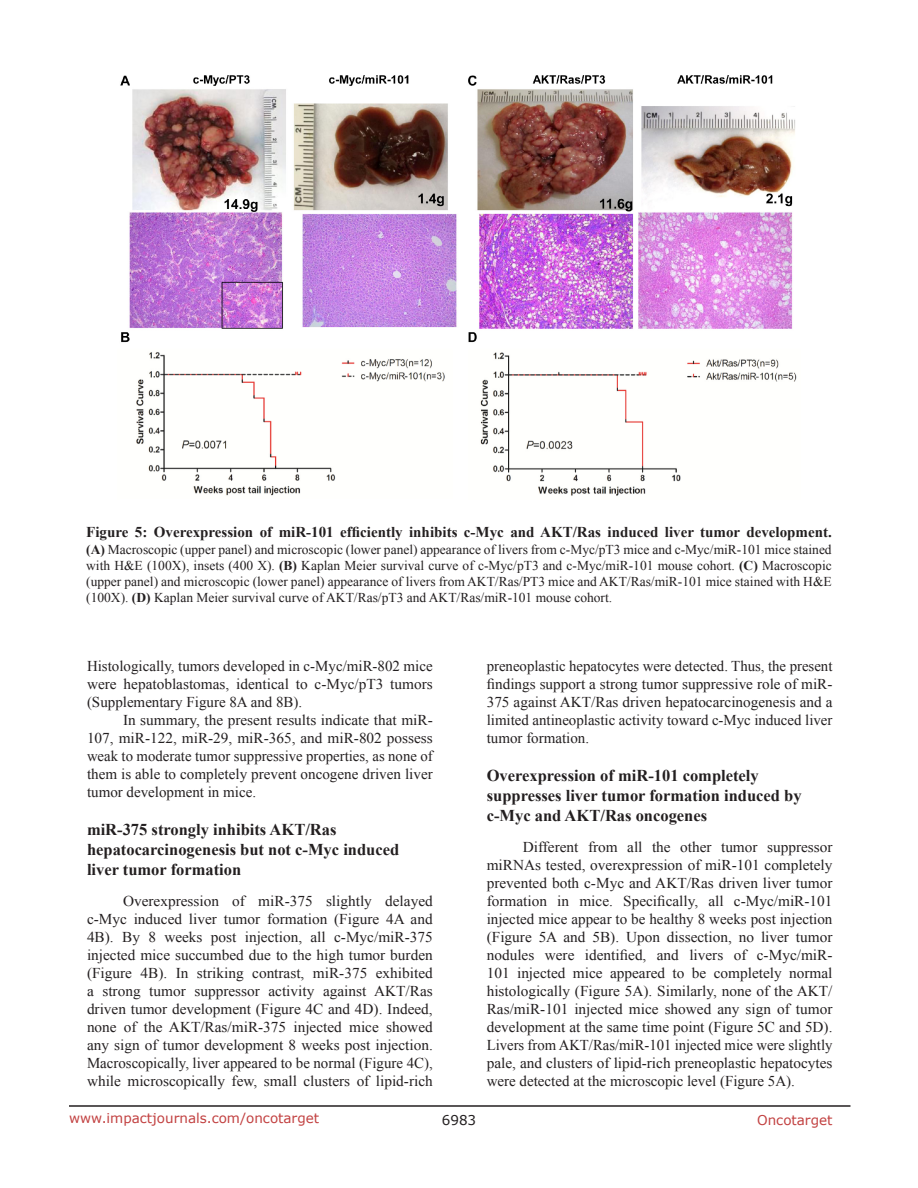
<style>
.page{position:relative;width:918px;height:1188px;background:#fff}
.page>*{position:absolute;margin:0;border:0;box-sizing:border-box;transform-origin:0 0}
.SubHeading{font:700 16.5px/19.8px "Times New Roman";color:#231f20}
.BodyText{font:15px/18px "Times New Roman";color:#231f20;text-align:justify}
.FigureText{font:700 15px "Times New Roman";color:#231f20}
.FigureText-2{font:13.5px/16.2px "Times New Roman";color:#231f20;text-align:justify}
.t1{font:13.5px "Verdana";color:#c24141}
.t2{font:13.5px "Verdana";color:#231f20}
.s1{font-weight:700}
</style>
<div class="page">
<hr style="left:69px;top:1105px;width:781px;height:2px;background:#231f20">
<img style="left:120px;top:75px;width:677px;height:421px">
<p class="FigureText" style="left:86px;top:522px;width:747px">Figure 5: Overexpression of miR-101 efficiently inhibits c-Myc and AKT/Ras induced liver tumor development.</p>
<p class="FigureText-2" style="left:86px;top:541px;width:747px"><span class="s1">(A)</span> Macroscopic (upper panel) and microscopic (lower panel) appearance of livers from c-Myc/pT3 mice and c-Myc/miR-101 mice stained with H&amp;E (100X), insets (400 X). <span class="s1">(B)</span> Kaplan Meier survival curve of c-Myc/pT3 and c-Myc/miR-101 mouse cohort. <span class="s1">(C)</span> Macroscopic (upper panel) and microscopic (lower panel) appearance of livers from AKT/Ras/PT3 mice and AKT/Ras/miR-101 mice stained with H&amp;E (100X). <span class="s1">(D)</span> Kaplan Meier survival curve of AKT/Ras/pT3 and AKT/Ras/miR-101 mouse cohort.</p>
<p class="BodyText" style="left:87px;top:657px;width:347px">Histologically, tumors developed in c-Myc/miR-802 mice were hepatoblastomas, identical to c-Myc/pT3 tumors (Supplementary Figure 8A and 8B).</p>
<p class="BodyText" style="left:87px;top:711px;width:347px;text-indent:36px">In summary, the present results indicate that miR-107, miR-122, miR-29, miR-365, and miR-802 possess weak to moderate tumor suppressive properties, as none of them is able to completely prevent oncogene driven liver tumor development in mice.</p>
<p class="SubHeading" style="left:87px;top:819px;width:314px">miR-375 strongly inhibits AKT/Ras hepatocarcinogenesis but not c-Myc induced liver tumor formation</p>
<p class="BodyText" style="left:87px;top:892px;width:347px;text-indent:36px">Overexpression of miR-375 slightly delayed c-Myc induced liver tumor formation (Figure 4A and 4B). By 8 weeks post injection, all c-Myc/miR-375 injected mice succumbed due to the high tumor burden (Figure 4B). In striking contrast, miR-375 exhibited a strong tumor suppressor activity against AKT/Ras driven tumor development (Figure 4C and 4D). Indeed, none of the AKT/Ras/miR-375 injected mice showed any sign of tumor development 8 weeks post injection.<br>Macroscopically, liver appeared to be normal (Figure 4C), while microscopically few, small clusters of lipid-rich</p>
<p class="BodyText" style="left:487px;top:657px;width:347px">preneoplastic hepatocytes were detected. Thus, the present findings support a strong tumor suppressive role of miR-375 against AKT/Ras driven hepatocarcinogenesis and a limited antineoplastic activity toward c-Myc induced liver tumor formation.</p>
<p class="SubHeading" style="left:487px;top:765px;width:316px">Overexpression of miR-101 completely suppresses liver tumor formation induced by c-Myc and AKT/Ras oncogenes</p>
<p class="BodyText" style="left:487px;top:838px;width:347px;text-indent:36px">Different from all the other tumor suppressor miRNAs tested, overexpression of miR-101 completely prevented both c-Myc and AKT/Ras driven liver tumor formation in mice. Specifically, all c-Myc/miR-101 injected mice appear to be healthy 8 weeks post injection (Figure 5A and 5B). Upon dissection, no liver tumor nodules were identified, and livers of c-Myc/miR-101 injected mice appeared to be completely normal histologically (Figure 5A). Similarly, none of the AKT/ Ras/miR-101 injected mice showed any sign of tumor development at the same time point (Figure 5C and 5D).<br>Livers from AKT/Ras/miR-101 injected mice were slightly pale, and clusters of lipid-rich preneoplastic hepatocytes were detected at the microscopic level (Figure 5A).</p>
<p class="t1" style="left:69px;top:1109px;width:252px">www.impactjournals.com/oncotarget</p>
<p class="t2" style="left:442px;top:1111px;width:36px">6983</p>
<p class="t1" style="left:757px;top:1111px;width:77px">Oncotarget</p>
</div>
